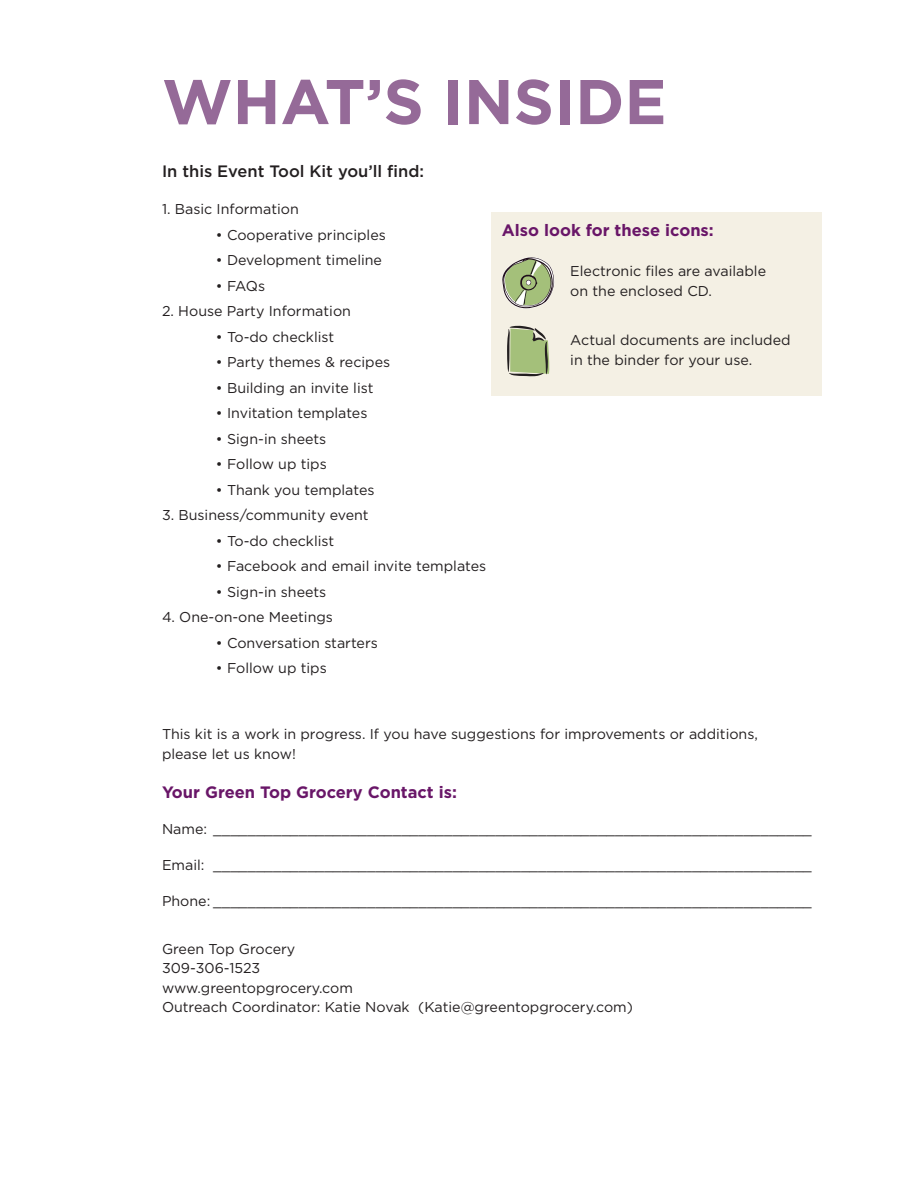
<style>
.page{position:relative;width:918px;height:1188px;background:#fff}
.page>*{position:absolute;margin:0;border:0;box-sizing:border-box;transform-origin:0 0}
.big_page_header{font:700 63px "Gotham";color:#956a98}
.bold_subhead{font:700 16.5px "Gotham";color:#691668}
.intro_text{font:500 16.5px "Gotham";color:#231f20}
._10pt_body{font:14.25px/19.5px "Gotham";color:#231f20}
</style>
<div class="page">
<div style="left:491px;top:212px;width:331px;height:184px;background:#f4f0e4"></div>
<svg style="left:502px;top:257px;width:52px;height:52px"></svg>
<svg style="left:507px;top:325px;width:43px;height:52px"></svg>
<p class="big_page_header" style="left:162px;top:65px;width:506px">WHAT’S INSIDE</p>
<p class="intro_text" style="left:162px;top:161px;width:264px">In this Event Tool Kit you’ll find:</p>
<p class="_10pt_body" style="left:162px;top:199px;width:138px">1. Basic Information</p>
<p class="_10pt_body" style="left:216px;top:225px;width:171px">• Cooperative principles</p>
<p class="_10pt_body" style="left:216px;top:250px;width:168px">• Development timeline</p>
<p class="_10pt_body" style="left:216px;top:276px;width:51px">• FAQs</p>
<p class="_10pt_body" style="left:162px;top:301px;width:190px">2. House Party Information</p>
<p class="_10pt_body" style="left:216px;top:327px;width:120px">• To-do checklist</p>
<p class="_10pt_body" style="left:216px;top:352px;width:176px">• Party themes &amp; recipes</p>
<p class="_10pt_body" style="left:216px;top:378px;width:159px">• Building an invite list</p>
<p class="_10pt_body" style="left:216px;top:403px;width:153px">• Invitation templates</p>
<p class="_10pt_body" style="left:216px;top:429px;width:112px">• Sign-in sheets</p>
<p class="_10pt_body" style="left:216px;top:454px;width:112px">• Follow up tips</p>
<p class="_10pt_body" style="left:216px;top:480px;width:160px">• Thank you templates</p>
<p class="_10pt_body" style="left:162px;top:505px;width:208px">3. Business/community event</p>
<p class="_10pt_body" style="left:216px;top:531px;width:120px">• To-do checklist</p>
<p class="_10pt_body" style="left:216px;top:556px;width:272px">• Facebook and email invite templates</p>
<p class="_10pt_body" style="left:216px;top:582px;width:112px">• Sign-in sheets</p>
<p class="_10pt_body" style="left:162px;top:607px;width:173px">4. One-on-one Meetings</p>
<p class="_10pt_body" style="left:216px;top:633px;width:163px">• Conversation starters</p>
<p class="_10pt_body" style="left:216px;top:658px;width:112px">• Follow up tips</p>
<p class="bold_subhead" style="left:502px;top:221px;width:213px">Also look for these icons:</p>
<p class="_10pt_body" style="left:570px;top:261px;width:197px">Electronic files are available on the enclosed CD.</p>
<p class="_10pt_body" style="left:570px;top:330px;width:222px">Actual documents are included in the binder for your use.</p>
<p class="_10pt_body" style="left:162px;top:724px;width:598px">This kit is a work in progress. If you have suggestions for improvements or additions, please let us know!</p>
<p class="bold_subhead" style="left:162px;top:782px;width:296px">Your Green Top Grocery Contact is:</p>
<p class="_10pt_body" style="left:162px;top:819px;width:651px">Name: ______________________________________________________________________</p>
<p class="_10pt_body" style="left:162px;top:855px;width:651px">Email: ______________________________________________________________________</p>
<p class="_10pt_body" style="left:162px;top:891px;width:651px">Phone: ______________________________________________________________________</p>
<p class="_10pt_body" style="left:162px;top:939px;width:135px">Green Top Grocery</p>
<p class="_10pt_body" style="left:162px;top:958px;width:100px">309-306-1523</p>
<p class="_10pt_body" style="left:162px;top:978px;width:193px">www.greentopgrocery.com</p>
<p class="_10pt_body" style="left:162px;top:997px;width:472px">Outreach Coordinator: Katie Novak (Katie@greentopgrocery.com)</p>
</div>
